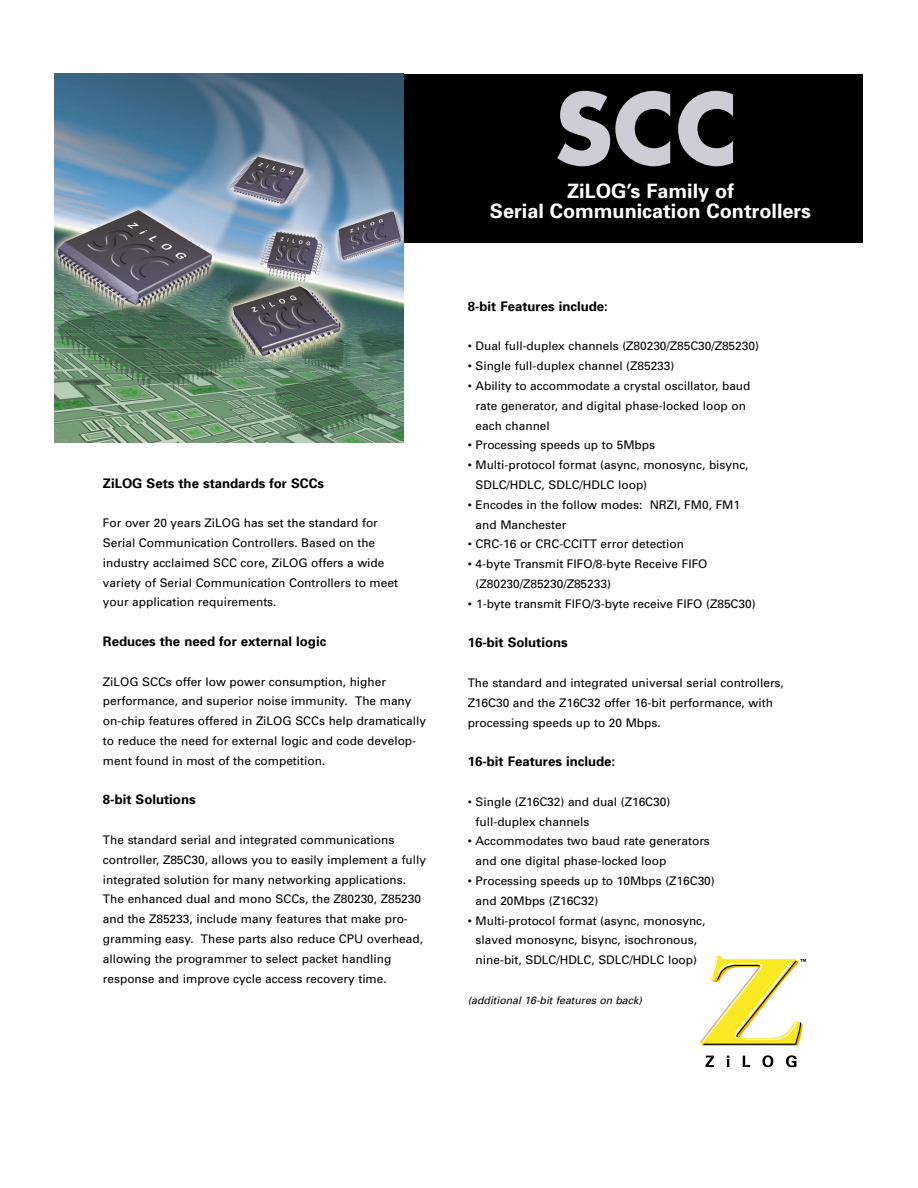
<style>
.page{position:relative;width:918px;height:1188px;background:#fff}
.page>*{position:absolute;margin:0;border:0;box-sizing:border-box;transform-origin:0 0}
.t1{font:700 95.1px "Futura";color:#cecdd6}
.t2{font:700 19.8px/19.8px "Univers";color:#fff;text-align:center}
.t3{font:700 13.2px "Univers";color:#000}
.t4{font:11.85px/19.8px "Univers";color:#000}
.t5{font:italic 10.5px "Univers";color:#000}
</style>
<div class="page">
<div style="left:65px;top:74px;width:798px;height:168px;background:#000"></div>
<img style="left:55px;top:73px;width:349px;height:369px">
<svg style="left:700px;top:955px;width:106px;height:91px"></svg>
<svg style="left:705px;top:1056px;width:9px;height:11px"></svg>
<svg style="left:727px;top:1056px;width:2px;height:11px"></svg>
<svg style="left:743px;top:1056px;width:7px;height:11px"></svg>
<svg style="left:762px;top:1055px;width:11px;height:12px"></svg>
<svg style="left:786px;top:1055px;width:11px;height:12px"></svg>
<p class="t3" style="left:103px;top:478px;width:223px">ZiLOG Sets the standards for SCCs</p>
<p class="t4" style="left:103px;top:514px;width:297px">For over 20 years ZiLOG has set the standard for Serial Communication Controllers. Based on the industry acclaimed SCC core, ZiLOG offers a wide variety of Serial Communication Controllers to meet your application requirements.</p>
<p class="t3" style="left:103px;top:637px;width:225px">Reduces the need for external logic</p>
<p class="t4" style="left:103px;top:673px;width:325px">ZiLOG SCCs offer low power consumption, higher performance, and superior noise immunity. The many on-chip features offered in ZiLOG SCCs help dramatically to reduce the need for external logic and code develop&shy;ment found in most of the competition.</p>
<p class="t3" style="left:103px;top:795px;width:94px">8-bit Solutions</p>
<p class="t4" style="left:103px;top:831px;width:325px">The standard serial and integrated communications controller, Z85C30, allows you to easily implement a fully integrated solution for many networking applications.<br>The enhanced dual and mono SCCs, the Z80230, Z85230 and the Z85233, include many features that make pro&shy;gramming easy. These parts also reduce CPU overhead, allowing the programmer to select packet handling response and improve cycle access recovery time.</p>
<h1 class="t1" style="left:554px;top:85px;width:185px">SCC</h1>
<h2 class="t2" style="left:490px;top:183px;width:323px">ZiLOG’s Family of<br>Serial Communication Controllers</h2>
<p class="t3" style="left:468px;top:301px;width:142px">8-bit Features include:</p>
<p class="t4" style="left:468px;top:337px;width:293px">• Dual full-duplex channels (Z80230/Z85C30/Z85230)</p>
<p class="t4" style="left:468px;top:357px;width:208px">• Single full-duplex channel (Z85233)</p>
<p class="t4" style="left:476px;top:377px;width:276px;text-indent:-8px">• Ability to accommodate a crystal oscillator, baud rate generator, and digital phase-locked loop on each channel</p>
<p class="t4" style="left:468px;top:436px;width:189px">• Processing speeds up to 5Mbps</p>
<p class="t4" style="left:476px;top:456px;width:274px;text-indent:-8px">• Multi-protocol format (async, monosync, bisync,<br>SDLC/HDLC, SDLC/HDLC loop)</p>
<p class="t4" style="left:476px;top:496px;width:266px;text-indent:-8px">• Encodes in the follow modes: NRZI, FM0, FM1 and Manchester</p>
<p class="t4" style="left:468px;top:535px;width:218px">• CRC-16 or CRC-CCITT error detection</p>
<p class="t4" style="left:476px;top:555px;width:233px;text-indent:-8px">• 4-byte Transmit FIFO/8-byte Receive FIFO (Z80230/Z85230/Z85233)</p>
<p class="t4" style="left:468px;top:595px;width:289px">• 1-byte transmit FIFO/3-byte receive FIFO (Z85C30)</p>
<p class="t3" style="left:468px;top:638px;width:102px">16-bit Solutions</p>
<p class="t4" style="left:468px;top:674px;width:318px">The standard and integrated universal serial controllers,<br>Z16C30 and the Z16C32 offer 16-bit performance, with processing speeds up to 20 Mbps.</p>
<p class="t3" style="left:468px;top:757px;width:149px">16-bit Features include:</p>
<p class="t4" style="left:476px;top:793px;width:196px;text-indent:-8px">• Single (Z16C32) and dual (Z16C30) full-duplex channels</p>
<p class="t4" style="left:476px;top:832px;width:236px;text-indent:-8px">• Accommodates two baud rate generators and one digital phase-locked loop</p>
<p class="t4" style="left:476px;top:872px;width:241px;text-indent:-8px">• Processing speeds up to 10Mbps (Z16C30) and 20Mbps (Z16C32)</p>
<p class="t4" style="left:468px;top:912px;width:239px;text-align:center">• Multi-protocol format (async, monosync, slaved monosync, bisync, isochronous, nine-bit, SDLC/HDLC, SDLC/HDLC loop)</p>
<p class="t5" style="left:468px;top:996px;width:176px">(additional 16-bit features on back)</p>
</div>
